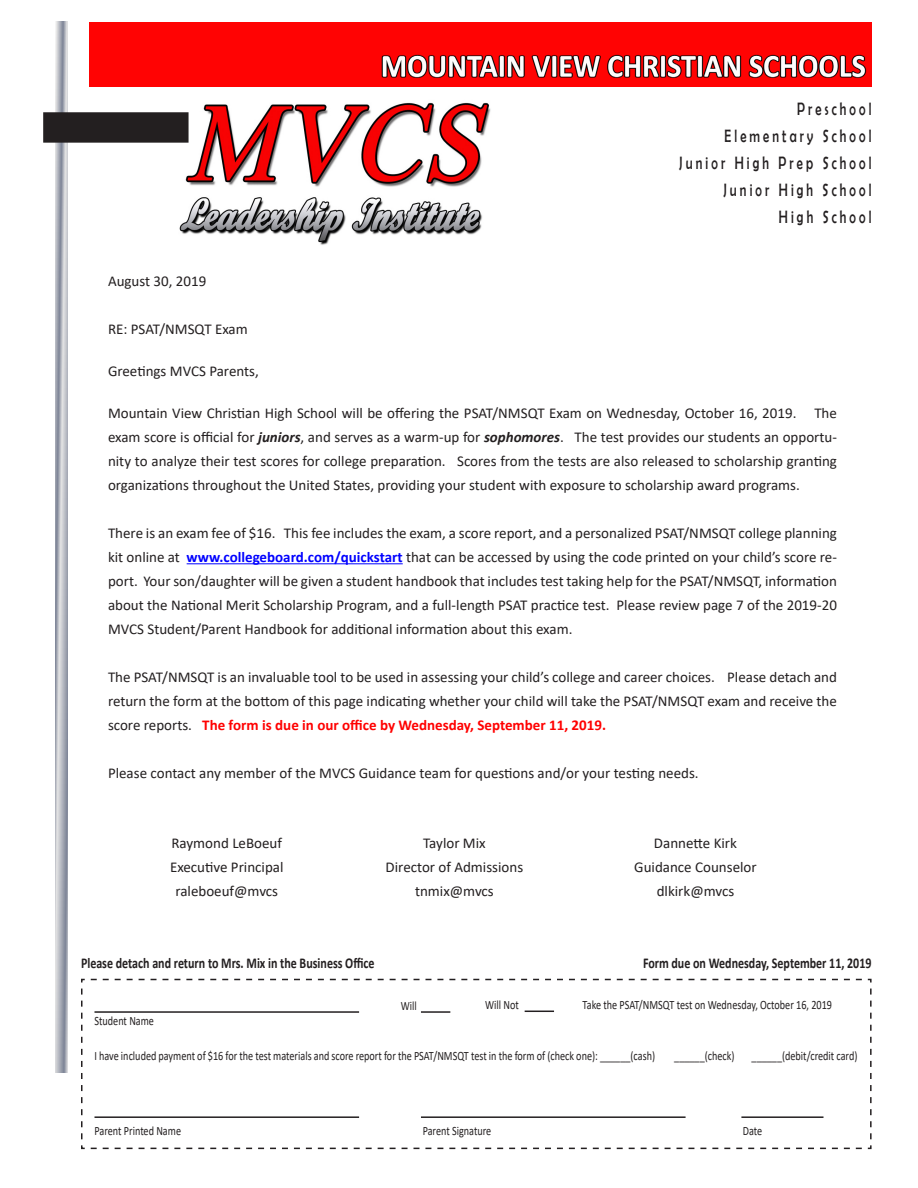
<style>
.page{position:relative;width:918px;height:1188px;background:#fff}
.page>*{position:absolute;margin:0;border:0;box-sizing:border-box;transform-origin:0 0}
.t1{font:18px "Berlin Sans FB";color:#231f20;scale:.7 1}
.t2{font:15px/24px "Calibri";color:#231f20;text-align:justify}
.t3{font:700 15px "Calibri";color:#231f20;scale:.8 1}
.t4{font:12.75px "Calibri";color:#231f20;scale:.8 1}
.s1{font-weight:700;font-style:italic}
.s2{font-weight:700;color:#00f}
.s3{font-weight:700;color:#f00}
</style>
<div class="page">
<img style="left:179px;top:102px;width:312px;height:143px">
<img style="left:55px;top:21px;width:12px;height:1051px">
<div style="left:44px;top:113px;width:144px;height:29px;background:#231f20"></div>
<div style="left:43px;top:112px;width:146px;height:31px;border:2px solid #231f20"></div>
<img style="left:89px;top:23px;width:783px;height:64px">
<svg style="left:81px;top:978px;width:791px;height:172px"></svg>
<hr style="left:94px;top:1011px;width:265px;height:2px;background:#231f20">
<hr style="left:421px;top:1011px;width:29px;height:2px;background:#231f20">
<hr style="left:94px;top:1116px;width:265px;height:2px;background:#231f20">
<hr style="left:421px;top:1116px;width:265px;height:2px;background:#231f20">
<hr style="left:741px;top:1116px;width:83px;height:2px;background:#231f20">
<svg style="left:525px;top:1011px;width:29px;height:1px"></svg>
<hr style="left:187px;top:563px;width:216px;height:1px;background:#00f">
<p class="t1" style="left:797px;top:99px;width:108px">P r e s c h o o l</p>
<p class="t1" style="left:725px;top:126px;width:212px">E l e m e n t a r y S c h o o l</p>
<p class="t1" style="left:679px;top:153px;width:276px">J u n i o r H i g h P r e p S c h o o l</p>
<p class="t1" style="left:723px;top:180px;width:213px">J u n i o r H i g h S c h o o l</p>
<p class="t1" style="left:779px;top:207px;width:134px">H i g h S c h o o l</p>
<p class="t2" style="left:108px;top:269px;width:100px">August 30, 2019</p>
<p class="t2" style="left:108px;top:317px;width:141px">RE: PSAT/NMSQT Exam</p>
<p class="t2" style="left:108px;top:359px;width:152px">Greetings MVCS Parents,</p>
<p class="t2" style="left:108px;top:401px;width:731px">Mountain View Christian High School will be offering the PSAT/NMSQT Exam on Wednesday, October 16, 2019. The exam score is official for <span class="s1">juniors</span>, and serves as a warm-up for <span class="s1">sophomores</span>. The test provides our students an opportu&shy;nity to analyze their test scores for college preparation. Scores from the tests are also released to scholarship granting organizations throughout the United States, providing your student with exposure to scholarship award programs.</p>
<p class="t2" style="left:108px;top:521px;width:730px">There is an exam fee of $16. This fee includes the exam, a score report, and a personalized PSAT/NMSQT college planning kit online at <span class="s2">www.collegeboard.com/quickstart</span> that can be accessed by using the code printed on your child’s score re&shy;port. Your son/daughter will be given a student handbook that includes test taking help for the PSAT/NMSQT, information about the National Merit Scholarship Program, and a full-length PSAT practice test. Please review page 7 of the 2019-20<br>MVCS Student/Parent Handbook for additional information about this exam.</p>
<p class="t2" style="left:108px;top:665px;width:730px">The PSAT/NMSQT is an invaluable tool to be used in assessing your child’s college and career choices. Please detach and return the form at the bottom of this page indicating whether your child will take the PSAT/NMSQT exam and receive the score reports. <span class="s3">The form is due in our office by Wednesday, September 11, 2019.</span></p>
<p class="t2" style="left:108px;top:761px;width:592px">Please contact any member of the MVCS Guidance team for questions and/or your testing needs.</p>
<p class="t2" style="left:171px;top:830px;width:112px">Raymond LeBoeuf</p>
<p class="t2" style="left:170px;top:854px;width:115px">Executive Principal</p>
<p class="t2" style="left:175px;top:878px;width:104px">raleboeuf@mvcs</p>
<p class="t2" style="left:423px;top:830px;width:64px">Taylor Mix</p>
<p class="t2" style="left:386px;top:854px;width:139px">Director of Admissions</p>
<p class="t2" style="left:415px;top:878px;width:80px">tnmix@mvcs</p>
<p class="t3" style="left:81px;top:952px;width:368px">Please detach and return to Mrs. Mix in the Business Office</p>
<p class="t2" style="left:654px;top:830px;width:85px">Dannette Kirk</p>
<p class="t2" style="left:634px;top:854px;width:124px">Guidance Counselor</p>
<p class="t2" style="left:657px;top:878px;width:79px">dlkirk@mvcs</p>
<p class="t3" style="left:643px;top:952px;width:287px">Form due on Wednesday, September 11, 2019</p>
<p class="t4" style="left:485px;top:996px;width:44px">Will Not</p>
<p class="t4" style="left:583px;top:996px;width:313px">Take the PSAT/NMSQT test on Wednesday, October 16, 2019</p>
<p class="t4" style="left:94px;top:1047px;width:702px">I have included payment of $16 for the test materials and score report for the PSAT/NMSQT test in the form of (check one): ______(cash)</p>
<p class="t4" style="left:674px;top:1047px;width:77px">______(check)</p>
<p class="t4" style="left:752px;top:1047px;width:134px">______(debit/credit card)</p>
<p class="t4" style="left:401px;top:997px;width:22px">Will</p>
<p class="t4" style="left:94px;top:1012px;width:76px">Student Name</p>
<p class="t4" style="left:94px;top:1122px;width:110px">Parent Printed Name</p>
<p class="t4" style="left:423px;top:1122px;width:87px">Parent Signature</p>
<p class="t4" style="left:743px;top:1122px;width:26px">Date</p>
</div>
